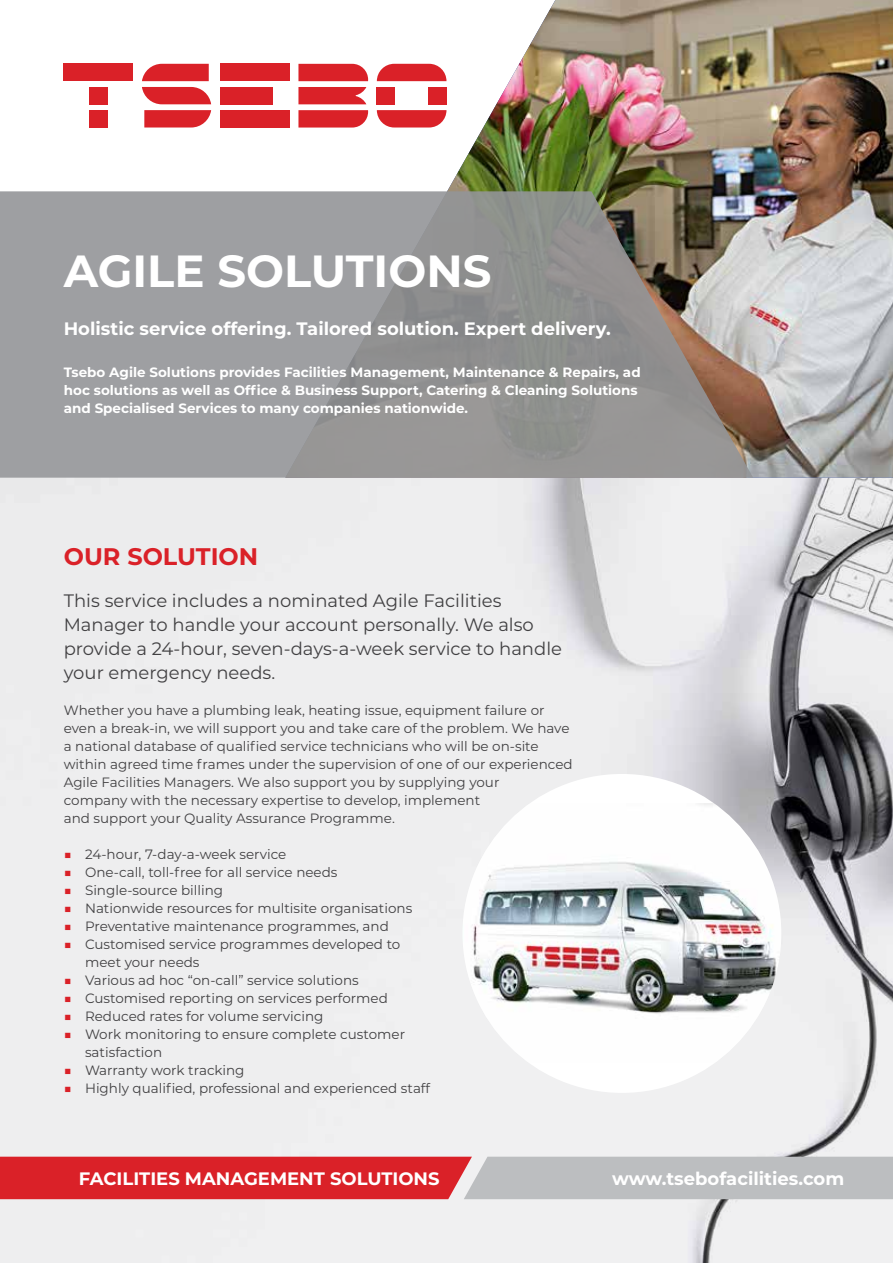
<style>
.page{position:relative;width:893px;height:1263px;background:#fff}
.page>*{position:absolute;margin:0;border:0;box-sizing:border-box;transform-origin:0 0}
.t1{font:700 45px "Montserrat";color:#fff}
.t2{font:700 24px "Montserrat";color:#da2128}
.t3{font:18px/24px "Montserrat";color:#414042}
.t4{font:700 18px "Montserrat";color:#fff}
.t5{font:13.5px/18px "Montserrat";color:#414042}
.t6{font:700 13.5px/18px "Montserrat";color:#fff}
.s1{color:#da2128}
</style>
<div class="page">
<img style="left:0;top:478px;width:893px;height:785px">
<img style="left:285px;top:0;width:608px;height:478px">
<svg style="left:0;top:191px;width:753px;height:287px;background:#979695"></svg>
<div style="left:462px;top:774px;width:319px;height:319px;background:#fff;border-radius:50%"></div>
<img style="left:462px;top:804px;width:319px;height:259px">
<svg style="left:0;top:1157px;width:893px;height:42px;background:#cc6e72"></svg>
<div style="left:220px;top:64px;width:70px;height:17px;background:#da2128"></div>
<div style="left:220px;top:110px;width:70px;height:17px;background:#da2128"></div>
<div style="left:220px;top:87px;width:53px;height:17px;background:#da2128"></div>
<svg style="left:144px;top:110px;width:67px;height:17px"></svg>
<svg style="left:142px;top:87px;width:69px;height:17px"></svg>
<svg style="left:142px;top:64px;width:67px;height:17px"></svg>
<svg style="left:377px;top:64px;width:69px;height:17px"></svg>
<div style="left:377px;top:87px;width:18px;height:17px;background:#da2128"></div>
<div style="left:428px;top:87px;width:18px;height:17px;background:#da2128"></div>
<svg style="left:377px;top:110px;width:69px;height:17px"></svg>
<div style="left:63px;top:64px;width:70px;height:17px;background:#da2128"></div>
<div style="left:89px;top:110px;width:18px;height:18px;background:#da2128"></div>
<div style="left:89px;top:87px;width:18px;height:17px;background:#da2128"></div>
<svg style="left:298px;top:64px;width:70px;height:17px"></svg>
<svg style="left:298px;top:110px;width:70px;height:18px"></svg>
<svg style="left:298px;top:87px;width:68px;height:17px"></svg>
<h1 class="t1" style="left:64px;top:239px;width:429px">AGILE SOLUTIONS</h1>
<h3 class="t4" style="left:64px;top:316px;width:548px">Holistic service offering. Tailored solution. Expert delivery.</h3>
<p class="t6" style="left:64px;top:363px;width:578px">Tsebo Agile Solutions provides Facilities Management, Maintenance &amp; Repairs, ad hoc solutions as well as Office &amp; Business Support, Catering &amp; Cleaning Solutions and Specialised Services to many companies nationwide.</p>
<h2 class="t2" style="left:64px;top:539px;width:196px">OUR SOLUTION</h2>
<h3 class="t3" style="left:64px;top:588px;width:500px">This service includes a nominated Agile Facilities Manager to handle your account personally. We also provide a 24-hour, seven-days-a-week service to handle your emergency needs.</h3>
<p class="t5" style="left:64px;top:700px;width:510px">Whether you have a plumbing leak, heating issue, equipment failure or even a break-in, we will support you and take care of the problem. We have a national database of qualified service technicians who will be on-site within agreed time frames under the supervision of one of our experienced Agile Facilities Managers. We also support you by supplying your<br>company with the necessary expertise to develop, implement<br>and support your Quality Assurance Programme.</p>
<p class="t5" style="left:64px;top:844px;width:224px"><span class="s1">■</span> 24-hour, 7-day-a-week service</p>
<p class="t5" style="left:64px;top:862px;width:275px"><span class="s1">■</span> One-call, toll-free for all service needs</p>
<p class="t5" style="left:64px;top:880px;width:161px"><span class="s1">■</span> Single-source billing</p>
<p class="t5" style="left:64px;top:898px;width:350px"><span class="s1">■</span> Nationwide resources for multisite organisations</p>
<p class="t5" style="left:64px;top:916px;width:327px"><span class="s1">■</span> Preventative maintenance programmes, and</p>
<p class="t5" style="left:85px;top:934px;width:317px;text-indent:-21px"><span class="s1">■</span> Customised service programmes developed to meet your needs</p>
<p class="t5" style="left:64px;top:970px;width:296px"><span class="s1">■</span> Various ad hoc “on-call” service solutions</p>
<p class="t5" style="left:64px;top:988px;width:326px"><span class="s1">■</span> Customised reporting on services performed</p>
<p class="t5" style="left:64px;top:1006px;width:261px"><span class="s1">■</span> Reduced rates for volume servicing</p>
<p class="t5" style="left:85px;top:1024px;width:322px;text-indent:-21px"><span class="s1">■</span> Work monitoring to ensure complete customer satisfaction</p>
<p class="t5" style="left:64px;top:1060px;width:182px"><span class="s1">■</span> Warranty work tracking</p>
<p class="t5" style="left:64px;top:1078px;width:368px"><span class="s1">■</span> Highly qualified, professional and experienced staff</p>
<h3 class="t4" style="left:79px;top:1166px;width:362px">FACILITIES MANAGEMENT SOLUTIONS</h3>
<h3 class="t4" style="left:612px;top:1166px;width:233px">www.tsebofacilities.com</h3>
</div>
